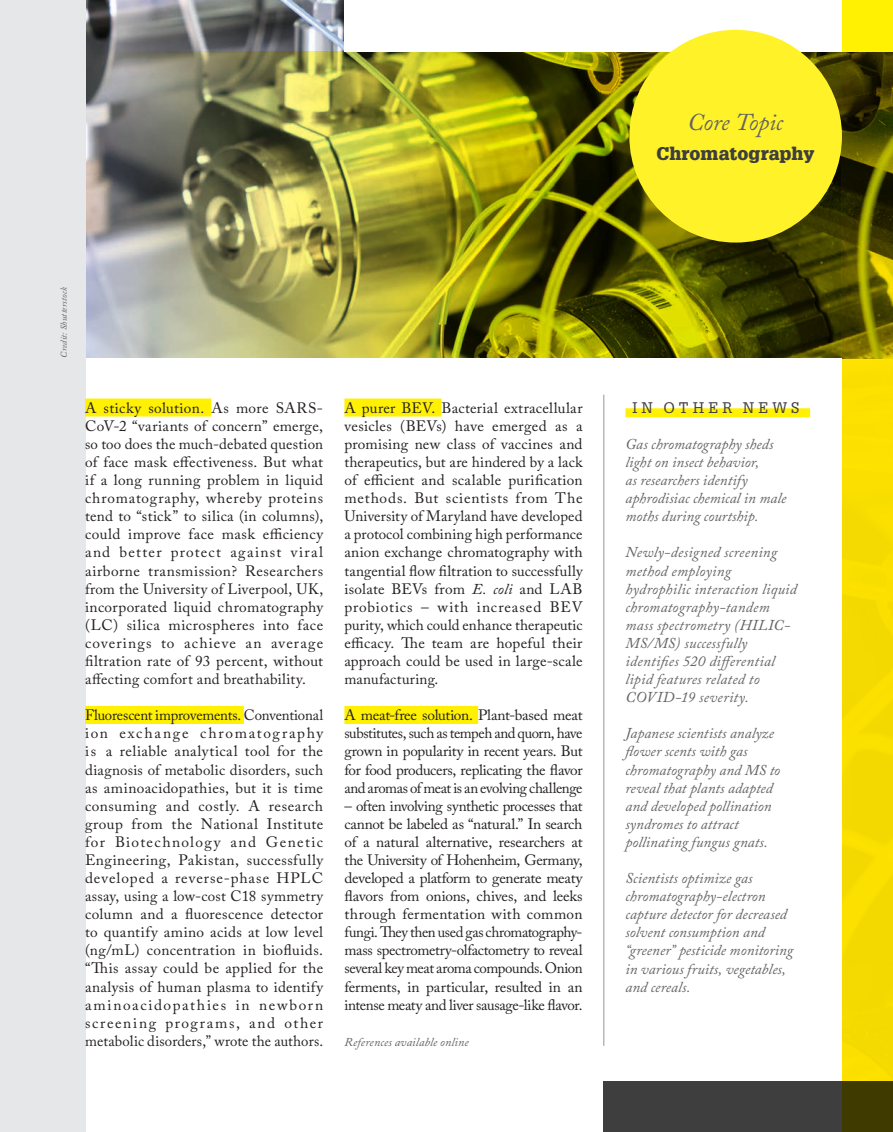
<style>
.page{position:relative;width:893px;height:1132px;background:#fff}
.page>*{position:absolute;margin:0;border:0;box-sizing:border-box;transform-origin:0 0}
.Section-name{font:italic 24px "Adobe Caslon Pro";letter-spacing:-.005em;color:#636366}
.Section-name-2{font:900 18px "Glypha LT Std";color:#3e3e3f}
.Copy_-_indent{font:15px/18px "Adobe Caslon Pro";letter-spacing:.005em;color:#231f20;text-align:justify}
.About_Author{font:italic 15px/18px "Adobe Caslon Pro";letter-spacing:.005em;color:#636366}
.Copy_-_indent-2{font:15px "Glypha LT Std";letter-spacing:.27em;color:#3e3e3f}
.Copy_-_indent-3{font:italic 12px "Adobe Caslon Pro";letter-spacing:.01em;color:#636366}
.On_The_Cover{font:italic 9px "Adobe Caslon Pro";letter-spacing:.02em;color:#636366}
.s1{font-style:italic}
</style>
<div class="page">
<img style="left:85px;top:0;width:259px;height:51px">
<img style="left:85px;top:51px;width:757px;height:307px">
<div style="left:604px;top:1081px;width:289px;height:50px;background:#3e3e3f"></div>
<div style="left:0;top:0;width:85px;height:1131px;background:#e6e7e9"></div>
<div style="left:629px;top:30px;width:213px;height:212px;background:#fff229;border-radius:50%"></div>
<svg style="left:842px;top:0;width:51px;height:1131px;background:#c3b000"></svg>
<div style="left:85px;top:398px;width:126px;height:18px;background:#fff101"></div>
<div style="left:85px;top:705px;width:159px;height:18px;background:#fff101"></div>
<div style="left:344px;top:398px;width:97px;height:18px;background:#fff101"></div>
<div style="left:344px;top:705px;width:134px;height:18px;background:#fff101"></div>
<hr style="left:603px;top:394px;width:1px;height:651px;background:#939598">
<div style="left:625px;top:408px;width:185px;height:9px;background:#fff101"></div>
<h4 class="Section-name" style="left:687px;top:108px;width:97px">Core Topic</h4>
<h4 class="Section-name-2" style="left:656px;top:143px;width:159px">Chromatography</h4>
<p class="On_The_Cover" style="left:58px;top:357px;width:71px;rotate:-90deg">Credit: Shutterstock</p>
<p class="Copy_-_indent" style="left:85px;top:398px;width:240px">A sticky solution. As more SARS-CoV-2 “variants of concern” emerge, so too does the much-debated question of face mask effectiveness. But what if a long running problem in liquid chromatography, whereby proteins tend to “stick” to silica (in columns), could improve face mask efficiency and better protect against viral airborne transmission? Researchers from the University of Liverpool, UK, incorporated liquid chromatography (LC) silica microspheres into face coverings to achieve an average filtration rate of 93 percent, without affecting comfort and breathability.</p>
<p class="Copy_-_indent" style="left:85px;top:705px;width:240px">Fluorescent improvements. Conventional ion exchange chromatography is a reliable analytical tool for the diagnosis of metabolic disorders, such as aminoacidopathies, but it is time consuming and costly. A research group from the National Institute for Biotechnology and Genetic Engineering, Pakistan, successfully developed a reverse-phase HPLC assay, using a low-cost C18 symmetry column and a fluorescence detector to quantify amino acids at low level (ng/mL) concentration in biofluids. “This assay could be applied for the analysis of human plasma to identify aminoacidopathies in newborn screening programs, and other metabolic disorders,” wrote the authors.</p>
<p class="Copy_-_indent" style="left:344px;top:398px;width:240px">A purer BEV. Bacterial extracellular vesicles (BEVs) have emerged as a promising new class of vaccines and therapeutics, but are hindered by a lack of efficient and scalable purification methods. But scientists from The University of Maryland have developed a protocol combining high performance anion exchange chromatography with tangential flow filtration to successfully isolate BEVs from <span class="s1">E. coli</span> and LAB probiotics – with increased BEV purity, which could enhance therapeutic efficacy. The team are hopeful their approach could be used in large-scale manufacturing.</p>
<p class="Copy_-_indent" style="left:344px;top:705px;width:240px">A meat-free solution. Plant-based meat substitutes, such as tempeh and quorn, have grown in popularity in recent years. But for food producers, replicating the flavor and aromas of meat is an evolving challenge</p>
<p class="Copy_-_indent" style="left:344px;top:796px;width:240px">– often involving synthetic processes that cannot be labeled as “natural.” In search of a natural alternative, researchers at the University of Hohenheim, Germany, developed a platform to generate meaty flavors from onions, chives, and leeks through fermentation with common fungi. They then used gas chromatography&shy;mass spectrometry-olfactometry to reveal several key meat aroma compounds. Onion ferments, in particular, resulted in an intense meaty and liver sausage-like flavor.</p>
<p class="Copy_-_indent-3" style="left:344px;top:1034px;width:126px">References available online</p>
<p class="Copy_-_indent-2" style="left:632px;top:398px;width:169px">IN OTHER NEWS</p>
<p class="About_Author" style="left:625px;top:434px;width:162px">Gas chromatography sheds light on insect behavior,<br>as researchers identify aphrodisiac chemical in male moths during courtship.</p>
<p class="About_Author" style="left:625px;top:543px;width:173px">Newly-designed screening method employing hydrophilic interaction liquid chromatography-tandem mass spectrometry (HILIC-<br>MS/MS) successfully identifies 520 differential lipid features related to<br>COVID-19 severity.</p>
<p class="About_Author" style="left:625px;top:724px;width:156px">Japanese scientists analyze flower scents with gas chromatography and MS to reveal that plants adapted and developed pollination syndromes to attract pollinating fungus gnats.</p>
<p class="About_Author" style="left:625px;top:868px;width:169px">Scientists optimize gas chromatography-electron capture detector for decreased solvent consumption and “greener” pesticide monitoring in various fruits, vegetables, and cereals.</p>
</div>
